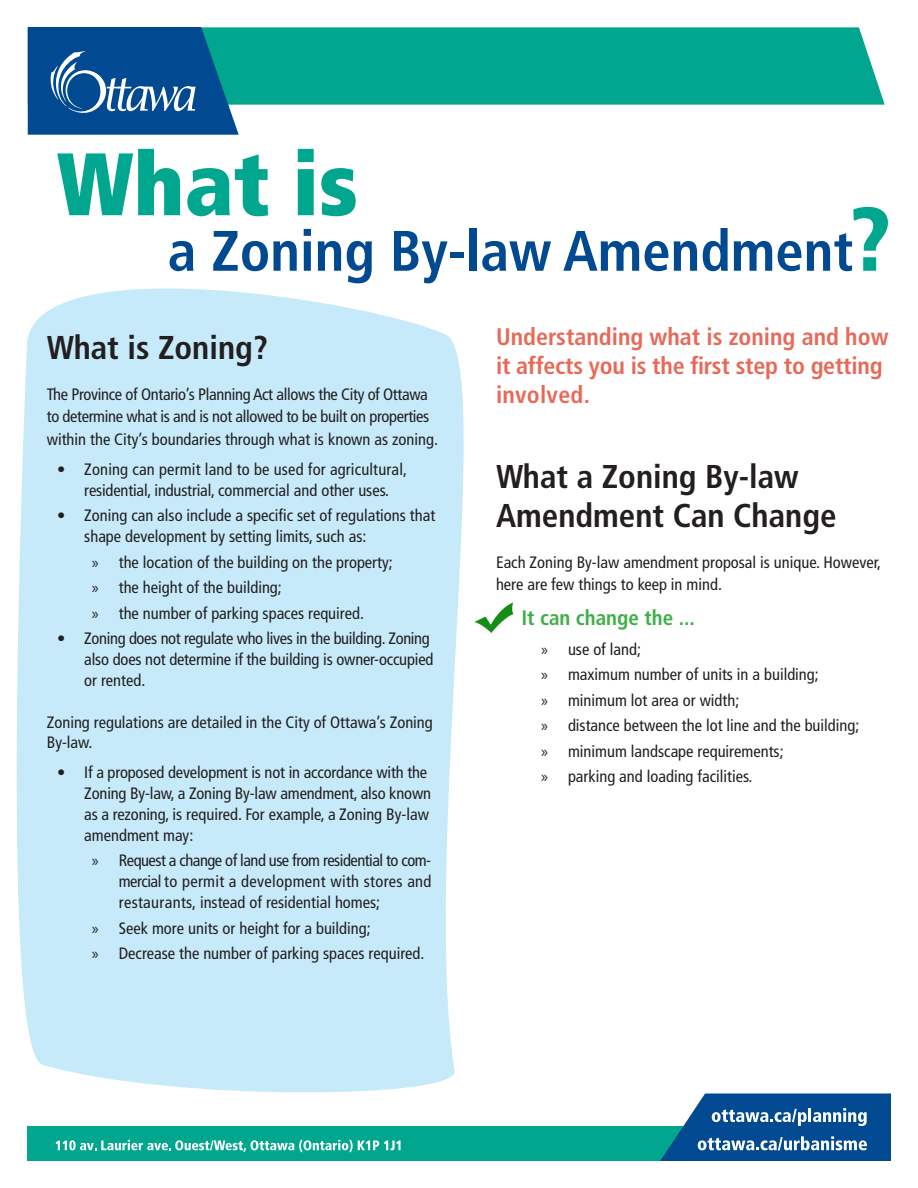
<style>
.page{position:relative;width:918px;height:1188px;background:#fff}
.page>*{position:absolute;margin:0;border:0;box-sizing:border-box;transform-origin:0 0}
.t1{font:900 condensed 88.5px "Frutiger LT Std";color:#00a78e}
.t2{font:700 condensed 57px "Frutiger LT Std";color:#014990}
.Heading_2{font:700 condensed 33px/39.6px "Frutiger LT Std";color:#231f20}
.t3{font:700 condensed 24px/28.8px "Frutiger LT Std";color:#e76a59}
.Heading_3{font:700 condensed 21px "Frutiger LT Std";color:#40ae49}
.Body{font:condensed 16.5px/21px "Frutiger LT Std";color:#231f20}
.Body-2{font:condensed 16.5px/22.5px "Frutiger LT Std";letter-spacing:-.02em;color:#231f20}
.s1{font-weight:900;font-size:90px;color:#00a78e}
.s2{font-family:"Myriad Pro";font-stretch:normal}
</style>
<div class="page">
<div style="left:28px;top:1127px;width:863px;height:34px;background:#00a78e"></div>
<svg style="left:660px;top:1094px;width:231px;height:67px;background:#326ea5"></svg>
<svg style="left:56px;top:1140px;width:345px;height:12px"></svg>
<div style="left:239px;top:27px;width:646px;height:78px;background:#00a78e"></div>
<svg style="left:28px;top:27px;width:211px;height:108px;background:#166099"></svg>
<div style="left:16px;top:288px;width:448px;height:805px;background:#c6eafa"></div>
<img style="left:474px;top:602px;width:38px;height:31px">
<p class="t1" style="left:57px;top:130px;width:303px">What is</p>
<p class="t2" style="left:168px;top:217px;width:724px">a Zoning By-law Amendment<span class="s1">?</span></p>
<p class="Heading_2" style="left:47px;top:328px;width:223px">What is Zoning?</p>
<p class="Body-2" style="left:47px;top:383px;width:393px">The Province of Ontario’s Planning Act allows the City of Ottawa to determine what is and is not allowed to be built on properties within the City’s boundaries through what is known as zoning.</p>
<p class="Body" style="left:57px;top:459px;width:351px;text-align:center">• Zoning can permit land to be used for agricultural, residential, industrial, commercial and other uses.</p>
<p class="Body" style="left:84px;top:505px;width:352px;text-indent:-27px">• Zoning can also include a specific set of regulations that shape development by setting limits, such as:</p>
<p class="Body" style="left:92px;top:552px;width:302px"><span class="s2">»</span> the location of the building on the property;</p>
<p class="Body" style="left:92px;top:577px;width:192px"><span class="s2">»</span> the height of the building;</p>
<p class="Body" style="left:92px;top:603px;width:274px"><span class="s2">»</span> the number of parking spaces required.</p>
<p class="Body" style="left:84px;top:628px;width:351px;text-indent:-27px">• Zoning does not regulate who lives in the building. Zoning also does not determine if the building is owner-occupied or rented.</p>
<p class="Body" style="left:47px;top:713px;width:388px;line-height:19.8px">Zoning regulations are detailed in the City of Ottawa’s Zoning<br>By-law.</p>
<p class="Body" style="left:84px;top:762px;width:348px;text-indent:-27px">• If a proposed development is not in accordance with the Zoning By-law, a Zoning By-law amendment, also known as a rezoning, is required. For example, a Zoning By-law amendment may:</p>
<p class="Body" style="left:119px;top:850px;width:314px;text-align:justify;text-indent:-27px"><span class="s2">»</span> Request a change of land use from residential to com&shy;mercial to permit a development with stores and restaurants, instead of residential homes;</p>
<p class="Body" style="left:92px;top:918px;width:280px"><span class="s2">»</span> Seek more units or height for a building;</p>
<p class="Body" style="left:92px;top:943px;width:334px"><span class="s2">»</span> Decrease the number of parking spaces required.</p>
<p class="t3" style="left:496px;top:322px;width:394px">Understanding what is zoning and how it affects you is the first step to getting involved.</p>
<p class="Heading_2" style="left:496px;top:457px;width:342px">What a Zoning By-law<br>Amendment Can Change</p>
<p class="Body" style="left:496px;top:551px;width:387px;line-height:22.5px">Each Zoning By-law amendment proposal is unique. However, here are few things to keep in mind.</p>
<p class="Heading_3" style="left:521px;top:605px;width:175px">It can change the ...</p>
<p class="Body" style="left:541px;top:639px;width:101px"><span class="s2">»</span> use of land;</p>
<p class="Body" style="left:541px;top:664px;width:279px"><span class="s2">»</span> maximum number of units in a building;</p>
<p class="Body" style="left:541px;top:690px;width:200px"><span class="s2">»</span> minimum lot area or width;</p>
<p class="Body" style="left:541px;top:715px;width:320px"><span class="s2">»</span> distance between the lot line and the building;</p>
<p class="Body" style="left:541px;top:741px;width:244px"><span class="s2">»</span> minimum landscape requirements;</p>
<p class="Body" style="left:541px;top:766px;width:213px"><span class="s2">»</span> parking and loading facilities.</p>
</div>
